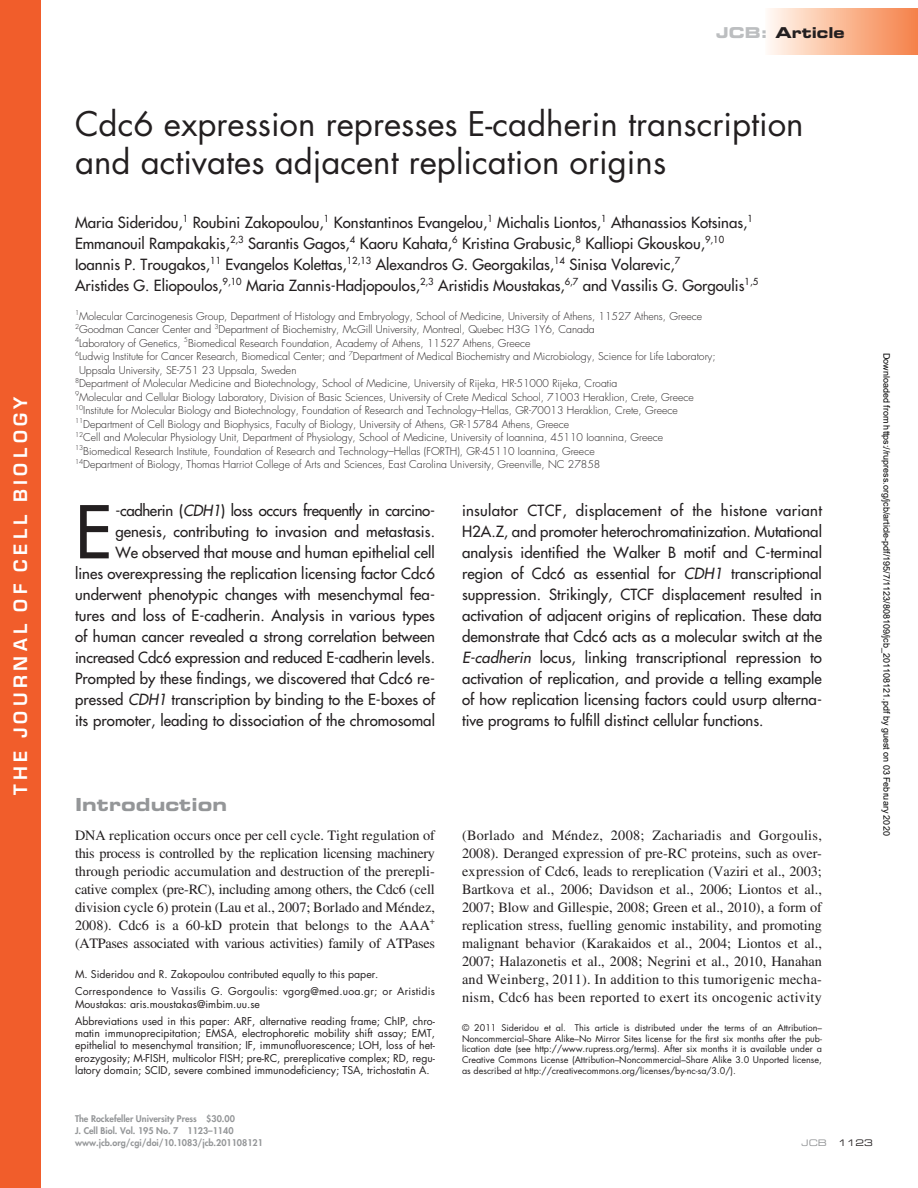
<style>
.page{position:relative;width:918px;height:1188px;background:#fff}
.page>*{position:absolute;margin:0;border:0;box-sizing:border-box;transform-origin:0 0}
.t1{font:500 70.65px "Futura Std";color:#231f20}
.t2{font:33px/38.2px "Futura Std";color:#231f20}
.t3{font:600 18px "Eurostile";letter-spacing:.25em;color:#fff}
.t4{font:18px "Eurostile LT Std Bold Ex 2";letter-spacing:.005em;color:#949698}
.t5{font:500 15px/21px "Futura Std";letter-spacing:.005em;color:#231f20;text-align:right}
.t6{font:15px "Eurostile LT Std Bold Ex 2";color:#231f20}
.t7{font:14.25px/18px "Times LT Std";color:#231f20;text-align:justify}
.t8{font:300 10.5px "Futura Std";color:#231f20}
.t9{font:10.5px/12.3px "Futura Std";color:#231f20}
.t10{font:10.5px/16.8px "Futura Std";letter-spacing:.02em;color:#231f20}
.t11{font:9px/10.8px "Futura Std";color:#231f20;text-align:justify}
.t12{font:9px "Arial";color:#000}
.t13{font:800 9px/12px "Futura Std";color:#949698}
.t14{font:9px "Eurostile LT Std Ex 2";color:#231f20}
.t15{font:9px "Eurostile LT Std Ex 2";color:#949698}
.s1{color:#bcbec0}
.s2{font-style:italic}
</style>
<div class="page">
<div style="left:763px;top:8px;width:155px;height:47px;background:linear-gradient(to right,#fffbf4,#f57f45)"></div>
<div style="left:0;top:0;width:40px;height:1188px;background:#f15d2b"></div>
<p class="t3" style="left:13px;top:795px;width:400px;rotate:-90deg">THE JOURNAL OF CELL BIOLOGY</p>
<p class="t6" style="left:716px;top:22px;width:130px"><span class="s1">JCB:</span> Article</p>
<h2 class="t2" style="left:75px;top:105px;width:730px">Cdc6 expression represses E-cadherin transcription and activates adjacent replication origins</h2>
<p class="t5" style="left:75px;top:212px;width:685px;text-align:left">Maria Sideridou,<sup>1</sup> Roubini Zakopoulou,<sup>1</sup> Konstantinos Evangelou,<sup>1</sup> Michalis Liontos,<sup>1</sup> Athanassios Kotsinas,<sup>1<br></sup>Emmanouil Rampakakis,<sup>2,3</sup> Sarantis Gagos,<sup>4</sup> Kaoru Kahata,<sup>6</sup> Kristina Grabusic,<sup>8</sup> Kalliopi Gkouskou,<sup>9,10<br></sup>Ioannis P. Trougakos,<sup>11</sup> Evangelos Kolettas,<sup>12,13</sup> Alexandros G. Georgakilas,<sup>14</sup> Sinisa Volarevic,<sup>7<br></sup>Aristides G. Eliopoulos,<sup>9,10</sup> Maria Zannis-Hadjopoulos,<sup>2,3</sup> Aristidis Moustakas,<sup>6,7</sup> and Vassilis G. Gorgoulis<sup>1,5</sup></p>
<p class="t8" style="left:75px;top:309px;width:629px"><sup>1</sup>Molecular Carcinogenesis Group, Department of Histology and Embryology, School of Medicine, University of Athens, 11527 Athens, Greece</p>
<p class="t8" style="left:75px;top:323px;width:521px"><sup>2</sup>Goodman Cancer Center and <sup>3</sup>Department of Biochemistry, McGill University, Montreal, Quebec H3G 1Y6, Canada</p>
<p class="t8" style="left:75px;top:336px;width:457px"><sup>4</sup>Laboratory of Genetics, <sup>5</sup>Biomedical Research Foundation, Academy of Athens, 11527 Athens, Greece</p>
<p class="t8" style="left:75px;top:350px;width:642px"><sup>6</sup>Ludwig Institute for Cancer Research, Biomedical Center; and <sup>7</sup>Department of Medical Biochemistry and Microbiology, Science for Life Laboratory;</p>
<p class="t8" style="left:79px;top:363px;width:219px">Uppsala University, SE-751 23 Uppsala, Sweden</p>
<p class="t8" style="left:75px;top:377px;width:544px"><sup>8</sup>Department of Molecular Medicine and Biotechnology, School of Medicine, University of Rijeka, HR-51000 Rijeka, Croatia</p>
<p class="t8" style="left:75px;top:390px;width:620px"><sup>9</sup>Molecular and Cellular Biology Laboratory, Division of Basic Sciences, University of Crete Medical School, 71003 Heraklion, Crete, Greece</p>
<p class="t8" style="left:75px;top:404px;width:604px"><sup>10</sup>Institute for Molecular Biology and Biotechnology, Foundation of Research and Technology–Hellas, GR-70013 Heraklion, Crete, Greece</p>
<p class="t8" style="left:75px;top:417px;width:496px"><sup>11</sup>Department of Cell Biology and Biophysics, Faculty of Biology, University of Athens, GR-15784 Athens, Greece</p>
<p class="t8" style="left:75px;top:431px;width:590px"><sup>12</sup>Cell and Molecular Physiology Unit, Department of Physiology, School of Medicine, University of Ioannina, 45110 Ioannina, Greece</p>
<p class="t8" style="left:75px;top:444px;width:521px"><sup>13</sup>Biomedical Research Institute, Foundation of Research and Technology–Hellas (FORTH), GR-45110 Ioannina, Greece</p>
<p class="t8" style="left:75px;top:458px;width:527px"><sup>14</sup>Department of Biology, Thomas Harriot College of Arts and Sciences, East Carolina University, Greenville, NC 27858</p>
<p class="t5" style="left:75px;top:500px;width:362px">-cadherin (<span class="s2">CDH1</span>) loss occurs frequently in carcino&shy;genesis, contributing to invasion and metastasis.<br>We observed that mouse and human epithelial cell<br>lines overexpressing the replication licensing factor Cdc6 underwent phenotypic changes with mesenchymal fea&shy;tures and loss of E-cadherin. Analysis in various types of human cancer revealed a strong correlation between increased Cdc6 expression and reduced E-cadherin levels.<br>Prompted by these findings, we discovered that Cdc6 re&shy;pressed <span class="s2">CDH1</span> transcription by binding to the E-boxes of its promoter, leading to dissociation of the chromosomal</p>
<p class="t5" style="left:462px;top:500px;width:362px;text-align:justify">insulator CTCF, displacement of the histone variant H2A.Z, and promoter heterochromatinization. Mutational analysis identified the Walker B motif and C-terminal region of Cdc6 as essential for <span class="s2">CDH1</span> transcriptional suppression. Strikingly, CTCF displacement resulted in activation of adjacent origins of replication. These data demonstrate that Cdc6 acts as a molecular switch at the <span class="s2">E-cadherin</span> locus, linking transcriptional repression to activation of replication, and provide a telling example of how replication licensing factors could usurp alterna&shy;tive programs to fulfill distinct cellular functions.</p>
<h1 class="t1" style="left:75px;top:488px;width:38px">E</h1>
<p class="t4" style="left:75px;top:792px;width:154px">Introduction</p>
<p class="t7" style="left:75px;top:826px;width:362px">DNA replication occurs once per cell cycle. Tight regulation of this process is controlled by the replication licensing machinery through periodic accumulation and destruction of the prerepli&shy;cative complex (pre-RC), including among others, the Cdc6 (cell division cycle 6) protein (Lau et al., 2007; Borlado and Méndez, 2008). Cdc6 is a 60-kD protein that belongs to the AAA<sup>+ </sup>(ATPases associated with various activities) family of ATPases</p>
<p class="t7" style="left:462px;top:826px;width:362px">(Borlado and Méndez, 2008; Zachariadis and Gorgoulis, 2008). Deranged expression of pre-RC proteins, such as over&shy;expression of Cdc6, leads to rereplication (Vaziri et al., 2003; Bartkova et al., 2006; Davidson et al., 2006; Liontos et al., 2007; Blow and Gillespie, 2008; Green et al., 2010), a form of replication stress, fuelling genomic instability, and promoting malignant behavior (Karakaidos et al., 2004; Liontos et al., 2007; Halazonetis et al., 2008; Negrini et al., 2010, Hanahan and Weinberg, 2011). In addition to this tumorigenic mecha&shy;nism, Cdc6 has been reported to exert its oncogenic activity</p>
<p class="t10" style="left:75px;top:966px;width:361px">M. Sideridou and R. Zakopoulou contributed equally to this paper.<br>Correspondence to Vassilis G. Gorgoulis: vgorg@med.uoa.gr; or Aristidis</p>
<p class="t9" style="left:75px;top:995px;width:362px;line-height:16.8px">Moustakas: aris.moustakas@imbim.uu.se<br>Abbreviations used in this paper: ARF, alternative reading frame; ChIP, chro-</p>
<p class="t9" style="left:75px;top:1027px;width:362px;text-align:justify">matin immunoprecipitation; EMSA, electrophoretic mobility shift assay; EMT, epithelial to mesenchymal transition; IF, immunofluorescence; LOH, loss of het&shy;erozygosity; M-FISH, multicolor FISH; pre-RC, prereplicative complex; RD, regu&shy;latory domain; SCID, severe combined immunodeficiency; TSA, trichostatin A.</p>
<p class="t11" style="left:462px;top:1022px;width:362px">© 2011 Sideridou et al. This article is distributed under the terms of an Attribution– Noncommercial–Share Alike–No Mirror Sites license for the first six months after the pub&shy;lication date (see http://www.rupress.org/terms). After six months it is available under a Creative Commons License (Attribution–Noncommercial–Share Alike 3.0 Unported license, as described at http://creativecommons.org/licenses/by-nc-sa/3.0/).</p>
<p class="t12" style="left:890px;top:352px;width:485px;rotate:90deg">Downloaded from https://rupress.org/jcb/article-pdf/195/7/1123/808109/jcb_201108121.pdf by guest on 03 February 2020</p>
<p class="t13" style="left:75px;top:1112px;width:189px">The Rockefeller University Press $30.00<br>J. Cell Biol. Vol. 195 No. 7 1123–1140 www.jcb.org/cgi/doi/10.1083/jcb.201108121</p>
<p class="t15" style="left:802px;top:1136px;width:27px">JCB</p>
<p class="t14" style="left:838px;top:1136px;width:36px">1123</p>
</div>
